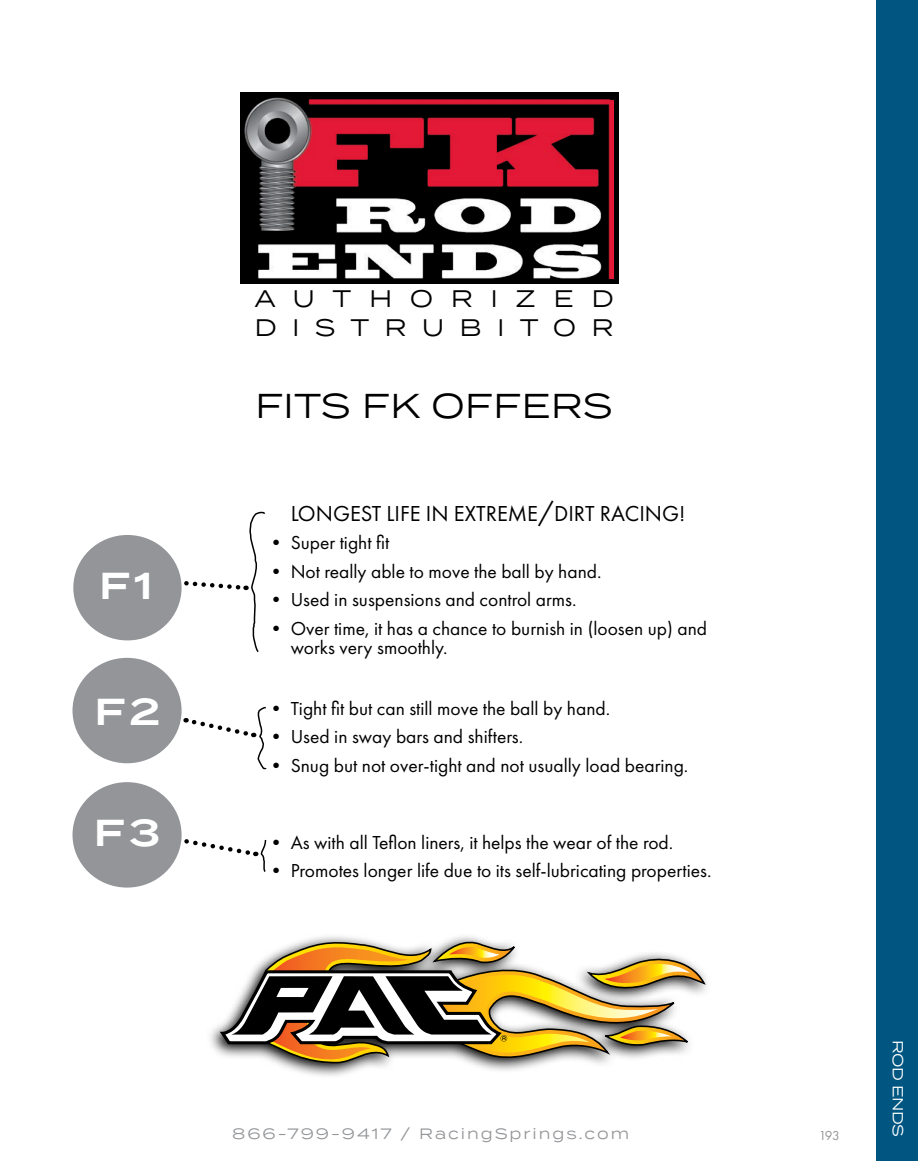
<style>
.page{position:relative;width:918px;height:1161px;background:#fff}
.page>*{position:absolute;margin:0;border:0;box-sizing:border-box;transform-origin:0 0}
.t1{font:600 37.5px "Termina";color:#fff}
.t2{font:34.5px "Termina";color:#000}
.t3{font:23.85px/28.7px "Termina";letter-spacing:.635em;color:#000}
.t4{font:22.5px "Futura PT";color:#000}
.t5{font:19.5px/19.5px "Futura PT";color:#000}
.t6{font:15px "Termina";letter-spacing:.13em;color:#939598}
.t7{font:14.7px "Termina";letter-spacing:-.03em;color:#fff}
.t8{font:13.5px "Futura PT";color:#939598}
.s1{font-size:19.5px;color:#fff}
.s2{font-size:27px}
</style>
<div class="page">
<div style="left:876px;top:0;width:42px;height:1161px;background:#005681"></div>
<div style="left:240px;top:92px;width:379px;height:192px;background:#000"></div>
<img style="left:244px;top:97px;width:370px;height:182px">
<svg style="left:184px;top:511px;width:81px;height:142px"></svg>
<svg style="left:186px;top:706px;width:81px;height:64px"></svg>
<svg style="left:184px;top:839px;width:83px;height:33px"></svg>
<div style="left:73px;top:535px;width:109px;height:105px;background:#939598;border-radius:50%"></div>
<div style="left:73px;top:658px;width:109px;height:105px;background:#939598;border-radius:50%"></div>
<div style="left:73px;top:782px;width:109px;height:106px;background:#939598;border-radius:50%"></div>
<svg style="left:210px;top:936px;width:497px;height:140px"></svg>
<svg style="left:234px;top:940px;width:447px;height:124px"></svg>
<svg style="left:241px;top:947px;width:417px;height:119px"></svg>
<svg style="left:584px;top:954px;width:122px;height:36px"></svg>
<svg style="left:599px;top:1025px;width:91px;height:21px;background:#b39858"></svg>
<svg style="left:221px;top:1060px;width:129px;height:5px"></svg>
<svg style="left:362px;top:1061px;width:76px;height:5px"></svg>
<svg style="left:467px;top:1062px;width:39px;height:3px"></svg>
<svg style="left:518px;top:1065px;width:55px;height:1px"></svg>
<svg style="left:220px;top:937px;width:297px;height:109px"></svg>
<h1 class="t1" style="left:99px;top:558px;width:55px">F1</h1>
<h1 class="t1" style="left:94px;top:684px;width:68px">F2</h1>
<h1 class="t1" style="left:94px;top:805px;width:68px">F3</h1>
<p class="t3" style="left:254px;top:283px;width:361px">AUTHORIZED<br>DISTRUBITOR</p>
<h2 class="t2" style="left:255px;top:381px;width:359px">FITS FK OFFERS</h2>
<p class="t4" style="left:267px;top:500px;width:420px"><span class="s1">•</span> LONGEST LIFE IN EXTREME<span class="s2">/</span>DIRT RACING!</p>
<p class="t5" style="left:267px;top:533px;width:124px">• Super tight fit</p>
<p class="t5" style="left:267px;top:561px;width:336px">• Not really able to move the ball by hand.</p>
<p class="t5" style="left:267px;top:590px;width:311px">• Used in suspensions and control arms.</p>
<p class="t5" style="left:291px;top:618px;width:418px;text-indent:-24px">• Over time, it has a chance to burnish in (loosen up) and works very smoothly.</p>
<p class="t5" style="left:267px;top:698px;width:345px">• Tight fit but can still move the ball by hand.</p>
<p class="t5" style="left:267px;top:727px;width:258px">• Used in sway bars and shifters.</p>
<p class="t5" style="left:267px;top:755px;width:423px">• Snug but not over-tight and not usually load bearing.</p>
<p class="t5" style="left:267px;top:832px;width:408px">• As with all Teflon liners, it helps the wear of the rod.</p>
<p class="t5" style="left:267px;top:861px;width:446px">• Promotes longer life due to its self-lubricating properties.</p>
<p class="t6" style="left:232px;top:1122px;width:398px">866-799-9417 / RacingSprings.com</p>
<p class="t8" style="left:819px;top:1128px;width:22px">193</p>
<p class="t7" style="left:909px;top:1040px;width:98px;rotate:90deg">ROD ENDS</p>
</div>
